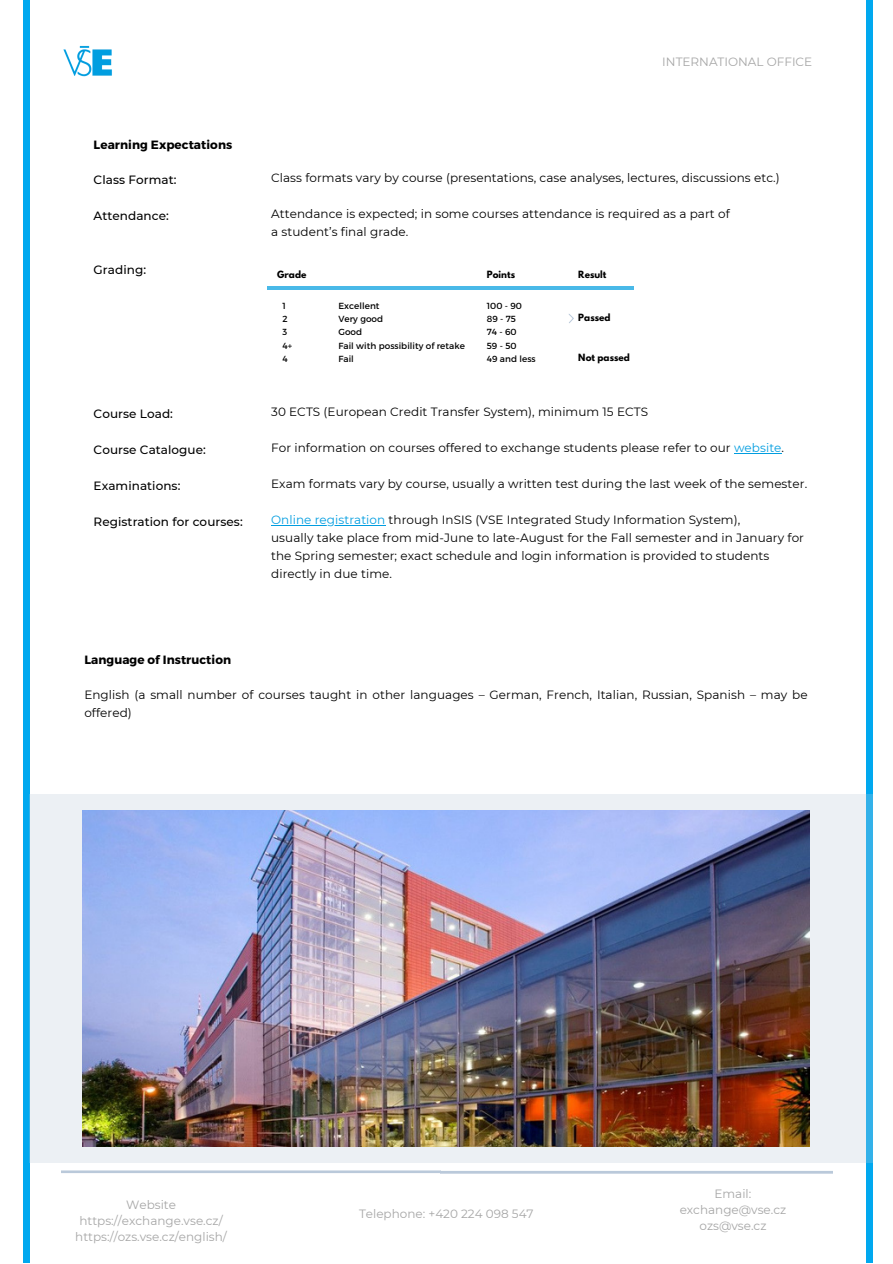
<style>
.page{position:relative;width:893px;height:1264px;background:#fff}
.page>*{position:absolute;margin:0;border:0;box-sizing:border-box;transform-origin:0 0}
.t1{font:12px/18px "Montserrat";letter-spacing:.005em;color:#000}
.t2{font:12px/16px "Montserrat";color:#a6a6a6;text-align:center}
.t3{font:500 12px "Montserrat";letter-spacing:.005em;color:#000}
.t4{font:700 12px "Montserrat";letter-spacing:.005em;color:#000}
.t5{font:8.85px/13.2px "Montserrat";letter-spacing:.005em;color:#000}
.t6{font:700 8.85px "League Spartan";letter-spacing:.005em;color:#000}
.s1{color:#009de0}
</style>
<div class="page">
<div style="left:24px;top:0;width:5px;height:1262px;background:#00a8ef"></div>
<div style="left:866px;top:0;width:5px;height:1262px;background:#00a8ef"></div>
<svg style="left:61px;top:1162px;width:771px;height:12px"></svg>
<img style="left:63px;top:46px;width:49px;height:31px">
<hr style="left:734px;top:453px;width:47px;height:1px;background:#009de0">
<hr style="left:271px;top:525px;width:114px;height:1px;background:#009de0">
<hr style="left:268px;top:287px;width:365px;height:2px;background:#009de0">
<svg style="left:568px;top:314px;width:6px;height:9px"></svg>
<div style="left:29px;top:794px;width:842px;height:368px;background:#ecf0f4"></div>
<img style="left:82px;top:810px;width:727px;height:336px">
<p class="t2" style="left:662px;top:53px;width:151px">INTERNATIONAL OFFICE</p>
<p class="t4" style="left:94px;top:137px;width:140px">Learning Expectations</p>
<p class="t3" style="left:94px;top:172px;width:84px">Class Format:</p>
<p class="t3" style="left:94px;top:208px;width:77px">Attendance:</p>
<p class="t3" style="left:94px;top:262px;width:54px">Grading:</p>
<p class="t3" style="left:94px;top:406px;width:81px">Course Load:</p>
<p class="t3" style="left:94px;top:442px;width:114px">Course Catalogue:</p>
<p class="t3" style="left:94px;top:478px;width:88px">Examinations:</p>
<p class="t3" style="left:94px;top:514px;width:151px">Registration for courses:</p>
<p class="t1" style="left:271px;top:169px;width:510px">Class formats vary by course (presentations, case analyses, lectures, discussions etc.)</p>
<p class="t1" style="left:271px;top:205px;width:460px">Attendance is expected; in some courses attendance is required as a part of a student’s final grade.</p>
<p class="t6" style="left:277px;top:270px;width:31px">Grade</p>
<p class="t6" style="left:486px;top:270px;width:30px">Points</p>
<p class="t6" style="left:578px;top:270px;width:30px">Result</p>
<p class="t5" style="left:282px;top:299px;width:11px">1<br>2<br>3<br>4+<br>4</p>
<p class="t5" style="left:338px;top:299px;width:128px">Excellent<br>Very good<br>Good<br>Fail with possibility of retake<br>Fail</p>
<p class="t5" style="left:486px;top:299px;width:50px">100 - 90<br>89 - 75<br>74 - 60<br>59 - 50<br>49 and less</p>
<p class="t6" style="left:578px;top:313px;width:34px">Passed</p>
<p class="t6" style="left:578px;top:353px;width:53px">Not passed</p>
<p class="t1" style="left:271px;top:403px;width:378px">30 ECTS (European Credit Transfer System), minimum 15 ECTS</p>
<p class="t1" style="left:271px;top:439px;width:514px">For information on courses offered to exchange students please refer to our <span class="s1">website</span>.</p>
<p class="t1" style="left:271px;top:475px;width:537px">Exam formats vary by course, usually a written test during the last week of the semester.</p>
<p class="t1" style="left:271px;top:511px;width:534px"><span class="s1">Online registration</span> through InSIS (VSE Integrated Study Information System),<br>usually take place from mid-June to late-August for the Fall semester and in January for the Spring semester; exact schedule and login information is provided to students directly in due time.</p>
<p class="t4" style="left:84px;top:651px;width:148px">Language of Instruction</p>
<p class="t1" style="left:84px;top:685px;width:724px">English (a small number of courses taught in other languages – German, French, Italian, Russian, Spanish – may be offered)</p>
<p class="t2" style="left:75px;top:1196px;width:153px">Website https://exchange.vse.cz/ https://ozs.vse.cz/english/</p>
<p class="t2" style="left:359px;top:1205px;width:176px">Telephone: +420 224 098 547</p>
<p class="t2" style="left:679px;top:1185px;width:108px">Email: exchange@vse.cz ozs@vse.cz</p>
</div>
